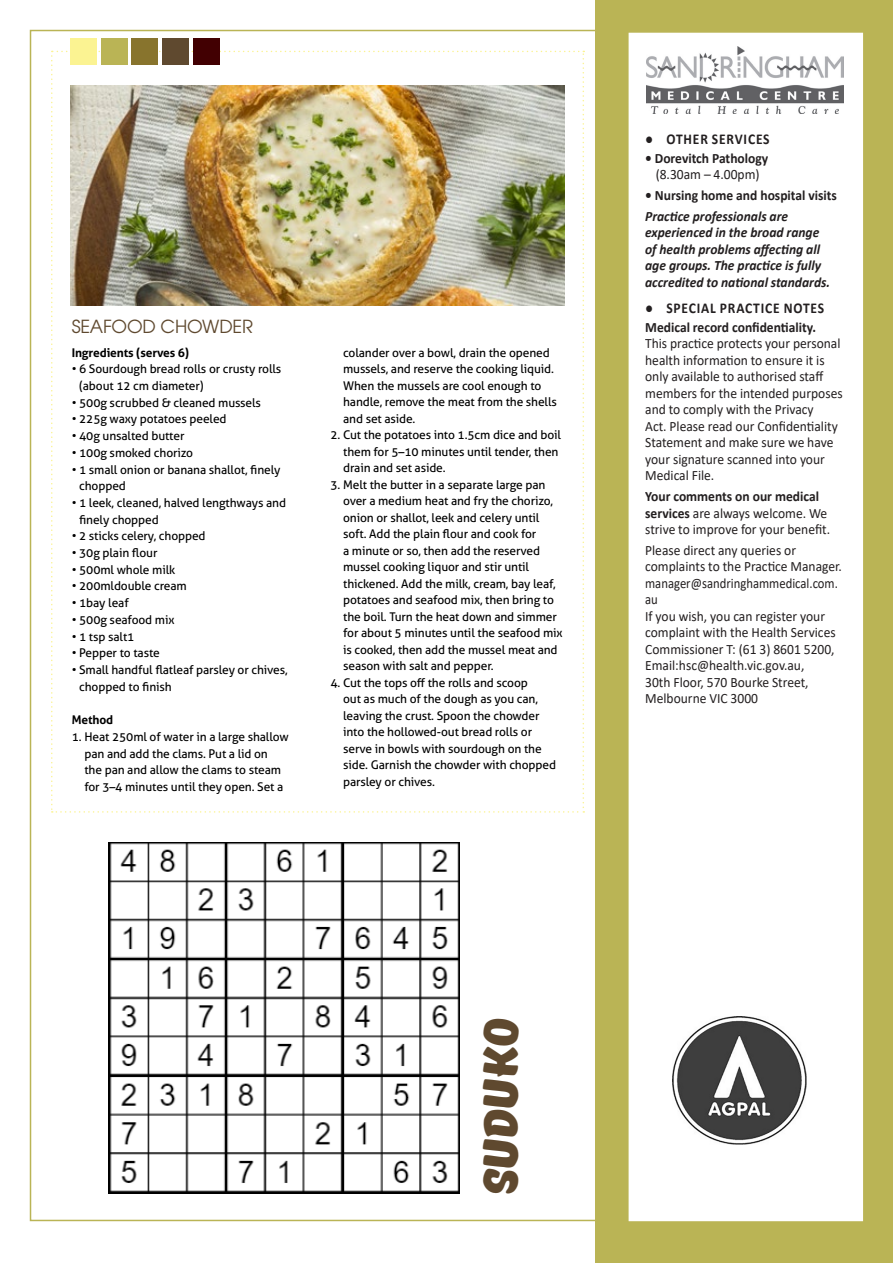
<style>
.page{position:relative;width:893px;height:1263px;background:#fff}
.page>*{position:absolute;margin:0;border:0;box-sizing:border-box;transform-origin:0 0}
.t1{font:900 47.85px "TT Masters";letter-spacing:-.01em;color:#5f492f}
.t2{font:18px "Avant Garde";letter-spacing:-.01em;color:#5f492f}
.t3{font:700 15px "Calibri";letter-spacing:.06em;color:#231f20;scale:.9 1}
.t4{font:14.25px/16.5px "Calibri";color:#231f20;scale:.95 1}
.t5{font:italic 700 14.25px/16.5px "Calibri";color:#231f20;scale:.95 1}
.t6{font:700 14.25px "Calibri";color:#231f20;scale:.95 1}
.t7{font:12px/16.5px "Aller";letter-spacing:-.01em;color:#000}
.t8{font:700 12px "Aller";letter-spacing:-.01em;color:#000}
.s1{font-weight:400}
.s2{font-weight:700}
</style>
<div class="page">
<div style="left:595px;top:0;width:298px;height:1263px;background:#bab455"></div>
<svg style="left:51px;top:51px;width:533px;height:762px"></svg>
<div style="left:162px;top:38px;width:27px;height:27px;background:#5f492f"></div>
<div style="left:132px;top:38px;width:26px;height:27px;background:#88742d"></div>
<div style="left:101px;top:38px;width:26px;height:27px;background:#bab455"></div>
<div style="left:70px;top:38px;width:27px;height:27px;background:#fbf392"></div>
<div style="left:193px;top:38px;width:27px;height:27px;background:#420002"></div>
<img style="left:70px;top:85px;width:495px;height:221px">
<img style="left:108px;top:842px;width:352px;height:352px">
<div style="left:629px;top:33px;width:234px;height:1188px;background:#fff"></div>
<img style="left:647px;top:47px;width:197px;height:66px">
<img style="left:673px;top:1016px;width:134px;height:128px">
<h2 class="t2" style="left:72px;top:315px;width:183px">SEAFOOD CHOWDER</h2>
<p class="t8" style="left:72px;top:345px;width:119px">Ingredients (serves 6)</p>
<p class="t7" style="left:79px;top:361px;width:204px;text-indent:-7px">• 6 Sourdough bread rolls or crusty rolls (about 12 cm diameter)</p>
<p class="t7" style="left:72px;top:394px;width:191px">• 500g scrubbed &amp; cleaned mussels</p>
<p class="t7" style="left:72px;top:411px;width:156px">• 225g waxy potatoes peeled</p>
<p class="t7" style="left:72px;top:428px;width:114px">• 40g unsalted butter</p>
<p class="t7" style="left:72px;top:444px;width:123px">• 100g smoked chorizo</p>
<p class="t7" style="left:79px;top:461px;width:203px;text-indent:-7px">• 1 small onion or banana shallot, finely chopped</p>
<p class="t7" style="left:79px;top:494px;width:208px;text-indent:-7px">• 1 leek, cleaned, halved lengthways and finely chopped</p>
<p class="t7" style="left:72px;top:528px;width:135px">• 2 sticks celery, chopped</p>
<p class="t7" style="left:72px;top:544px;width:87px">• 30g plain flour</p>
<p class="t7" style="left:72px;top:561px;width:105px">• 500ml whole milk</p>
<p class="t7" style="left:72px;top:578px;width:117px">• 200mldouble cream</p>
<p class="t7" style="left:72px;top:595px;width:59px">• 1bay leaf</p>
<p class="t7" style="left:72px;top:611px;width:104px">• 500g seafood mix</p>
<p class="t7" style="left:72px;top:628px;width:64px">• 1 tsp salt1</p>
<p class="t7" style="left:72px;top:645px;width:90px">• Pepper to taste</p>
<p class="t7" style="left:79px;top:661px;width:210px;text-indent:-7px">• Small handful flatleaf parsley or chives, chopped to finish</p>
<p class="t8" style="left:72px;top:712px;width:43px">Method</p>
<p class="t7" style="left:84px;top:728px;width:206px;text-indent:-13px">1. Heat 250ml of water in a large shallow pan and add the clams. Put a lid on<br>the pan and allow the clams to steam for 3–4 minutes until they open. Set a</p>
<p class="t7" style="left:343px;top:344px;width:215px">colander over a bowl, drain the opened mussels, and reserve the cooking liquid.<br>When the mussels are cool enough to handle, remove the meat from the shells and set aside.</p>
<p class="t7" style="left:343px;top:426px;width:220px;text-indent:-13px">2. Cut the potatoes into 1.5cm dice and boil them for 5–10 minutes until tender, then drain and set aside.</p>
<p class="t7" style="left:343px;top:476px;width:221px;text-indent:-13px">3. Melt the butter in a separate large pan over a medium heat and fry the chorizo, onion or shallot, leek and celery until soft. Add the plain flour and cook for<br>a minute or so, then add the reserved mussel cooking liquor and stir until thickened. Add the milk, cream, bay leaf, potatoes and seafood mix, then bring to the boil. Turn the heat down and simmer for about 5 minutes until the seafood mix is cooked, then add the mussel meat and season with salt and pepper.</p>
<p class="t7" style="left:343px;top:674px;width:214px;text-indent:-13px">4. Cut the tops off the rolls and scoop<br>out as much of the dough as you can, leaving the crust. Spoon the chowder into the hollowed-out bread rolls or serve in bowls with sourdough on the side. Garnish the chowder with chopped parsley or chives.</p>
<p class="t3" style="left:645px;top:129px;width:140px"><span class="s1">●</span> OTHER SERVICES</p>
<p class="t6" style="left:645px;top:148px;width:131px">• Dorevitch Pathology</p>
<p class="t4" style="left:656px;top:166px;width:111px">(8.30am – 4.00pm)</p>
<p class="t6" style="left:645px;top:185px;width:203px">• Nursing home and hospital visits</p>
<p class="t5" style="left:645px;top:207px;width:196px">Practice professionals are experienced in the broad range of health problems affecting all age groups. The practice is fully accredited to national standards.</p>
<p class="t3" style="left:645px;top:298px;width:200px"><span class="s1">●</span> SPECIAL PRACTICE NOTES</p>
<p class="t6" style="left:645px;top:317px;width:181px">Medical record confidentiality.</p>
<p class="t4" style="left:645px;top:335px;width:209px">This practice protects your personal health information to ensure it is only available to authorised staff members for the intended purposes and to comply with the Privacy<br>Act. Please read our Confidentiality<br>Statement and make sure we have your signature scanned into your<br>Medical File.</p>
<p class="t4" style="left:645px;top:488px;width:196px"><span class="s2">Your comments on our medical services</span> are always welcome. We strive to improve for your benefit.</p>
<p class="t4" style="left:645px;top:542px;width:209px">Please direct any queries or complaints to the Practice Manager. manager@sandringhammedical.com. au<br>If you wish, you can register your complaint with the Health Services<br>Commissioner T: (61 3) 8601 5200,<br>Email:hsc@health.vic.gov.au,<br>30th Floor, 570 Bourke Street,<br>Melbourne VIC 3000</p>
<h1 class="t1" style="left:469px;top:1194px;width:178px;rotate:-90deg">SUDUKO</h1>
</div>
